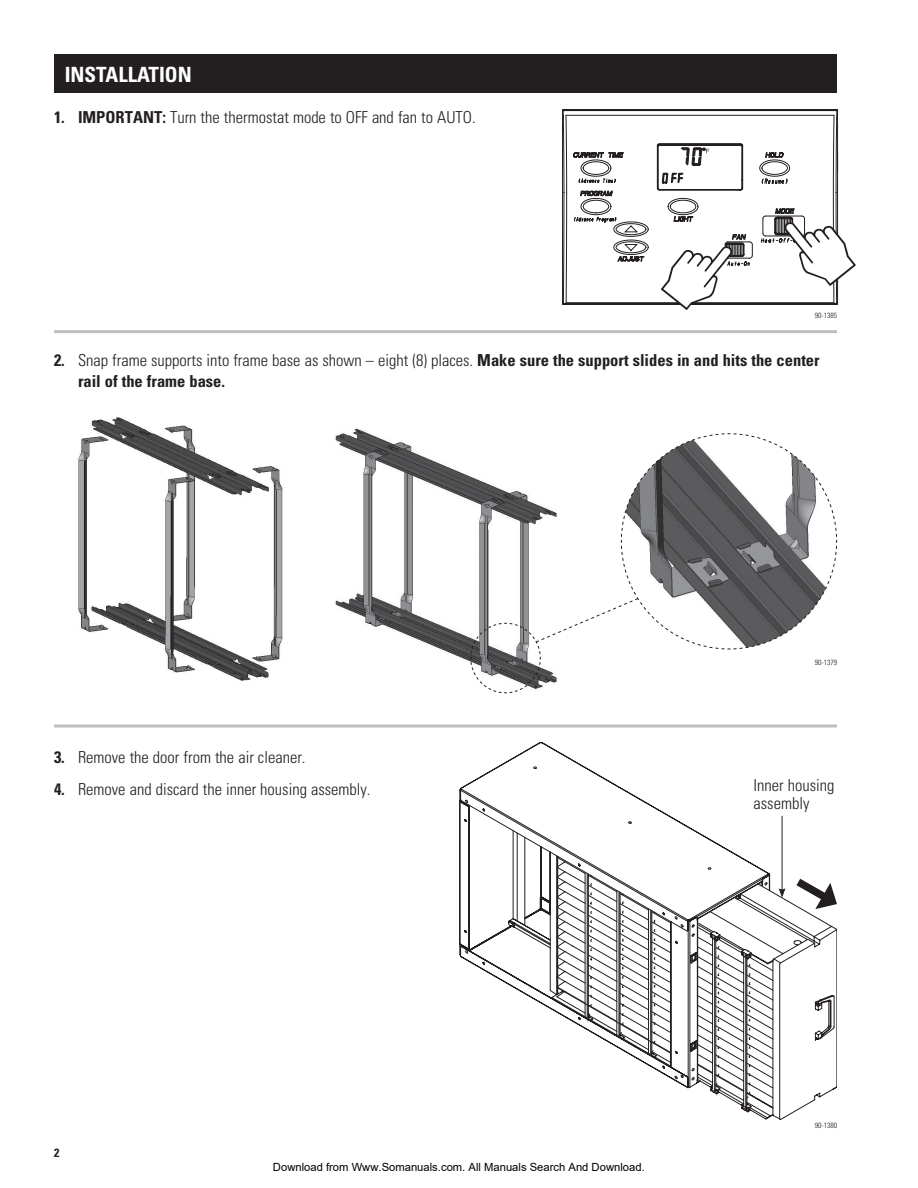
<style>
.page{position:relative;width:918px;height:1188px;background:#fff}
.page>*{position:absolute;margin:0;border:0;box-sizing:border-box;transform-origin:0 0}
.t1{font:700 condensed 21px "Univers";color:#fff}
.t2{font:300 condensed 16.5px/18px "Univers";color:#231f20}
.t3{font:700 condensed 16.5px/21px "Univers";color:#231f20}
.t4{font:700 condensed 12px "Univers";color:#231f20}
.t5{font:11.25px "Arial";color:#000}
.t6{font:300 condensed 7.5px "Univers";color:#231f20}
.s1{font-weight:700}
.s2{font-weight:300}
</style>
<div class="page">
<div style="left:54px;top:54px;width:783px;height:39px;background:#231f20"></div>
<svg style="left:562px;top:109px;width:276px;height:196px"></svg>
<svg style="left:573px;top:143px;width:283px;height:167px"></svg>
<img style="left:78px;top:417px;width:205px;height:264px">
<img style="left:335px;top:428px;width:222px;height:233px">
<svg style="left:621px;top:433px;width:216px;height:217px"></svg>
<svg style="left:470px;top:598px;width:169px;height:96px"></svg>
<svg style="left:768px;top:830px;width:67px;height:287px"></svg>
<svg style="left:498px;top:742px;width:283px;height:346px"></svg>
<svg style="left:710px;top:872px;width:54px;height:241px"></svg>
<svg style="left:689px;top:789px;width:22px;height:289px"></svg>
<svg style="left:689px;top:799px;width:6px;height:279px"></svg>
<svg style="left:459px;top:766px;width:230px;height:322px"></svg>
<hr style="left:54px;top:330px;width:783px;height:3px;background:#bdbec1">
<svg style="left:54px;top:724px;width:783px;height:4px;background:#cdced0"></svg>
<hr style="left:782px;top:816px;width:1px;height:75px;background:#231f20">
<svg style="left:779px;top:872px;width:58px;height:37px"></svg>
<p class="t1" style="left:65px;top:66px;width:128px">INSTALLATION</p>
<p class="t2" style="left:54px;top:110px;width:423px"><span class="s1">1. IMPORTANT:</span> Turn the thermostat mode to OFF and fan to AUTO.</p>
<p class="t6" style="left:815px;top:312px;width:24px">90-1385</p>
<p class="t3" style="left:78px;top:351px;width:743px;text-indent:-24px">2. <span class="s2">Snap frame supports into frame base as shown – eight (8) places.</span> Make sure the support slides in and hits the center rail of the frame base.</p>
<p class="t2" style="left:54px;top:750px;width:253px"><span class="s1">3.</span> Remove the door from the air cleaner.</p>
<p class="t2" style="left:54px;top:781px;width:318px"><span class="s1">4.</span> Remove and discard the inner housing assembly.</p>
<p class="t6" style="left:815px;top:660px;width:24px">90-1379</p>
<p class="t2" style="left:754px;top:778px;width:82px">Inner housing assembly</p>
<p class="t4" style="left:54px;top:1148px;width:7px">2</p>
<p class="t5" style="left:273px;top:1160px;width:373px">Download from Www.Somanuals.com. All Manuals Search And Download.</p>
<p class="t6" style="left:815px;top:1122px;width:24px">90-1380</p>
</div>
